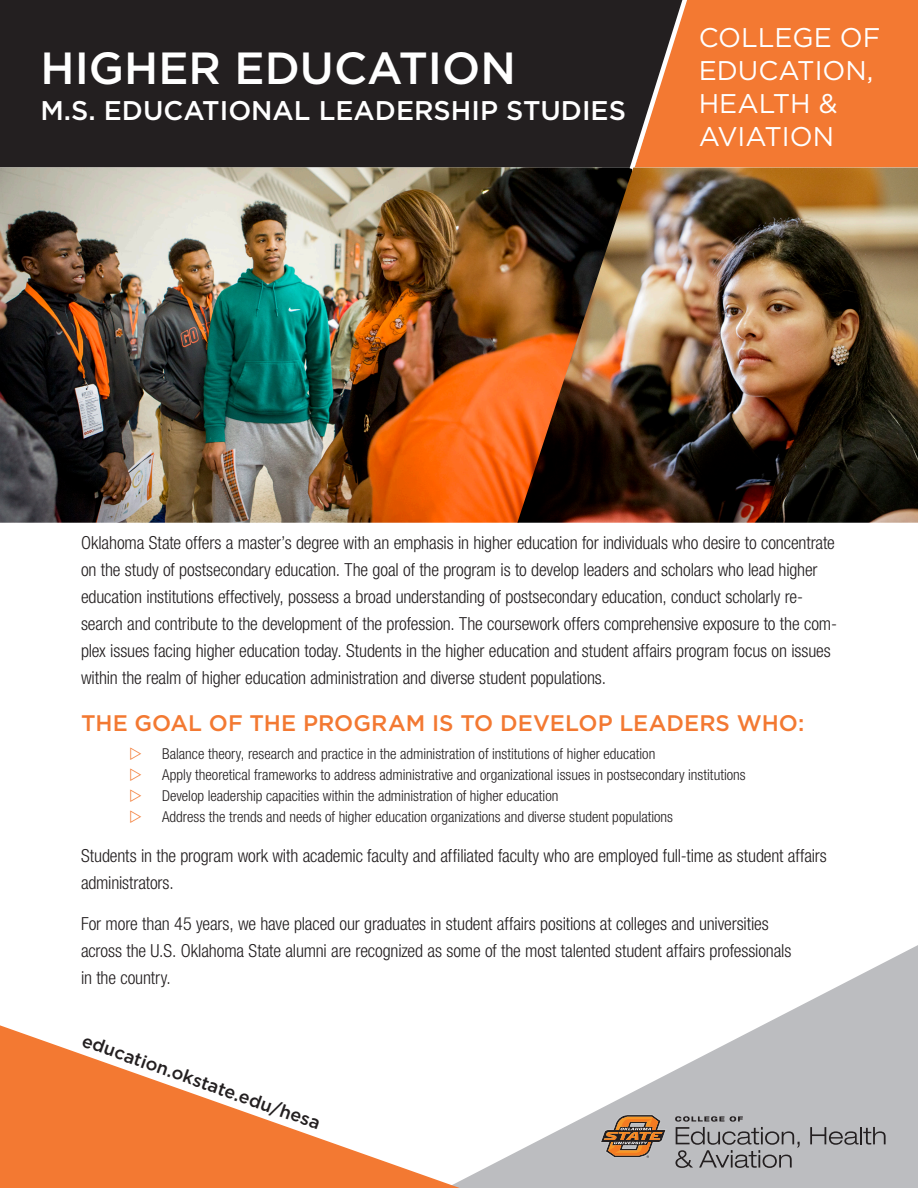
<style>
.page{position:relative;width:918px;height:1188px;background:#fff}
.page>*{position:absolute;margin:0;border:0;box-sizing:border-box;transform-origin:0 0}
.t1{font:500 45px "Gotham HTF";color:#fff}
.t2{font:27px/33px "Gotham HTF";color:#fff}
.t3{font:500 27px "Gotham HTF";color:#fff}
.t4{font:500 22.5px "Gotham HTF";color:#f37932}
.t5{font:300 condensed 18px/27px "Helvetica Neue LT Std";letter-spacing:-.01em;color:#231f20}
.t6{font:500 18px "Gotham HTF";color:#231f20}
.t7{font:300 condensed 15px/21px "Helvetica Neue LT Std";color:#231f20}
</style>
<div class="page">
<svg style="left:498px;top:945px;width:420px;height:243px"></svg>
<div style="left:0;top:0;width:626px;height:167px;background:#231f20"></div>
<img style="left:0;top:167px;width:626px;height:356px">
<div style="left:694px;top:0;width:224px;height:167px;background:#f37932"></div>
<svg style="left:626px;top:0;width:68px;height:168px;background:#965a38"></svg>
<img style="left:517px;top:168px;width:401px;height:355px">
<svg style="left:0;top:1025px;width:498px;height:163px"></svg>
<svg style="left:810px;top:1127px;width:76px;height:18px"></svg>
<svg style="left:675px;top:1116px;width:125px;height:52px;background:#9f9fa1"></svg>
<svg style="left:600px;top:1114px;width:67px;height:44px;background:#a58467"></svg>
<h1 class="t1" style="left:40px;top:42px;width:477px">HIGHER EDUCATION</h1>
<h2 class="t3" style="left:40px;top:95px;width:587px">M.S. EDUCATIONAL LEADERSHIP STUDIES</h2>
<h2 class="t2" style="left:699px;top:20px;width:183px">COLLEGE OF<br>EDUCATION,<br>HEALTH &amp;<br>AVIATION</h2>
<p class="t5" style="left:81px;top:529px;width:758px">Oklahoma State offers a master’s degree with an emphasis in higher education for individuals who desire to concentrate on the study of postsecondary education. The goal of the program is to develop leaders and scholars who lead higher education institutions effectively, possess a broad understanding of postsecondary education, conduct scholarly re&shy;search and contribute to the development of the profession. The coursework offers comprehensive exposure to the com&shy;plex issues facing higher education today. Students in the higher education and student affairs program focus on issues within the realm of higher education administration and diverse student populations.</p>
<p class="t4" style="left:81px;top:710px;width:725px">THE GOAL OF THE PROGRAM IS TO DEVELOP LEADERS WHO:</p>
<p class="t7" style="left:162px;top:743px;width:585px">Balance theory, research and practice in the administration of institutions of higher education<br>Apply theoretical frameworks to address administrative and organizational issues in postsecondary institutions Develop leadership capacities within the administration of higher education<br>Address the trends and needs of higher education organizations and diverse student populations</p>
<p class="t5" style="left:81px;top:842px;width:747px">Students in the program work with academic faculty and affiliated faculty who are employed full-time as student affairs administrators.</p>
<p class="t5" style="left:81px;top:910px;width:712px">For more than 45 years, we have placed our graduates in student affairs positions at colleges and universities across the U.S. Oklahoma State alumni are recognized as some of the most talented student affairs professionals in the country.</p>
<p class="t6" style="left:87px;top:1029px;width:253px;rotate:20deg">education.okstate.edu/hesa</p>
</div>
